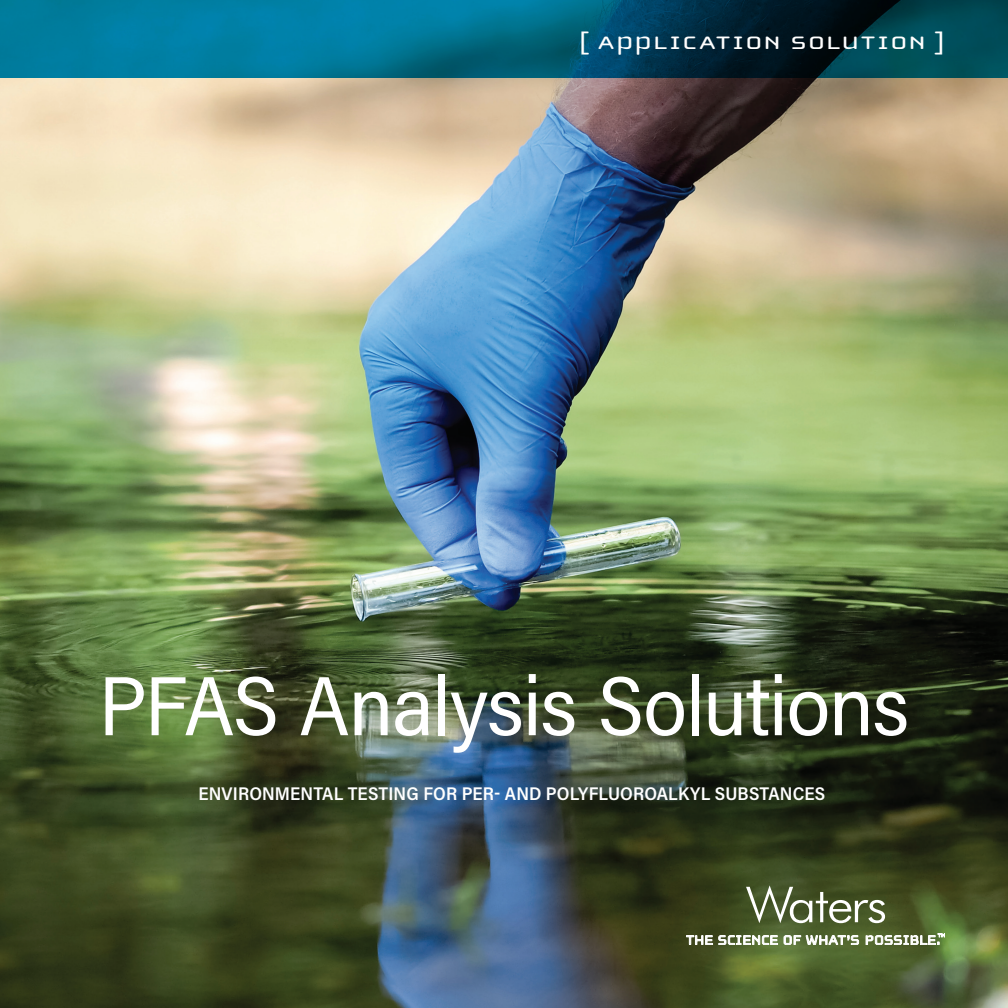
<style>
.page{position:relative;width:1008px;height:1008px;background:#fff}
.page>*{position:absolute;margin:0;border:0;box-sizing:border-box;transform-origin:0 0}
.t1{font:84px "Acumin Pro Semi Cond";letter-spacing:-.02em;color:#fff}
.t2{font:26.25px "Cholla Unicase";letter-spacing:.04em;color:#fff;scale:1.25 1}
.t3{font:600 18.38px "Acumin Pro Semi Cond";letter-spacing:.005em;color:#fff}
</style>
<div class="page">
<img style="left:0;top:78px;width:1008px;height:930px">
<svg style="left:686px;top:935px;width:92px;height:10px"></svg>
<svg style="left:784px;top:933px;width:75px;height:12px"></svg>
<svg style="left:866px;top:933px;width:79px;height:12px"></svg>
<svg style="left:746px;top:885px;width:139px;height:38px"></svg>
<svg style="left:0;top:0;width:1008px;height:78px;background:#005b75"></svg>
<h2 class="t2" style="left:579px;top:29px;width:294px">[ APPLICATION SOLUTION ]</h2>
<h1 class="t1" style="left:99px;top:648px;width:812px">PFAS Analysis Solutions</h1>
<p class="t3" style="left:198px;top:781px;width:628px">ENVIRONMENTAL TESTING FOR PER- AND POLYFLUOROALKYL SUBSTANCES</p>
</div>
